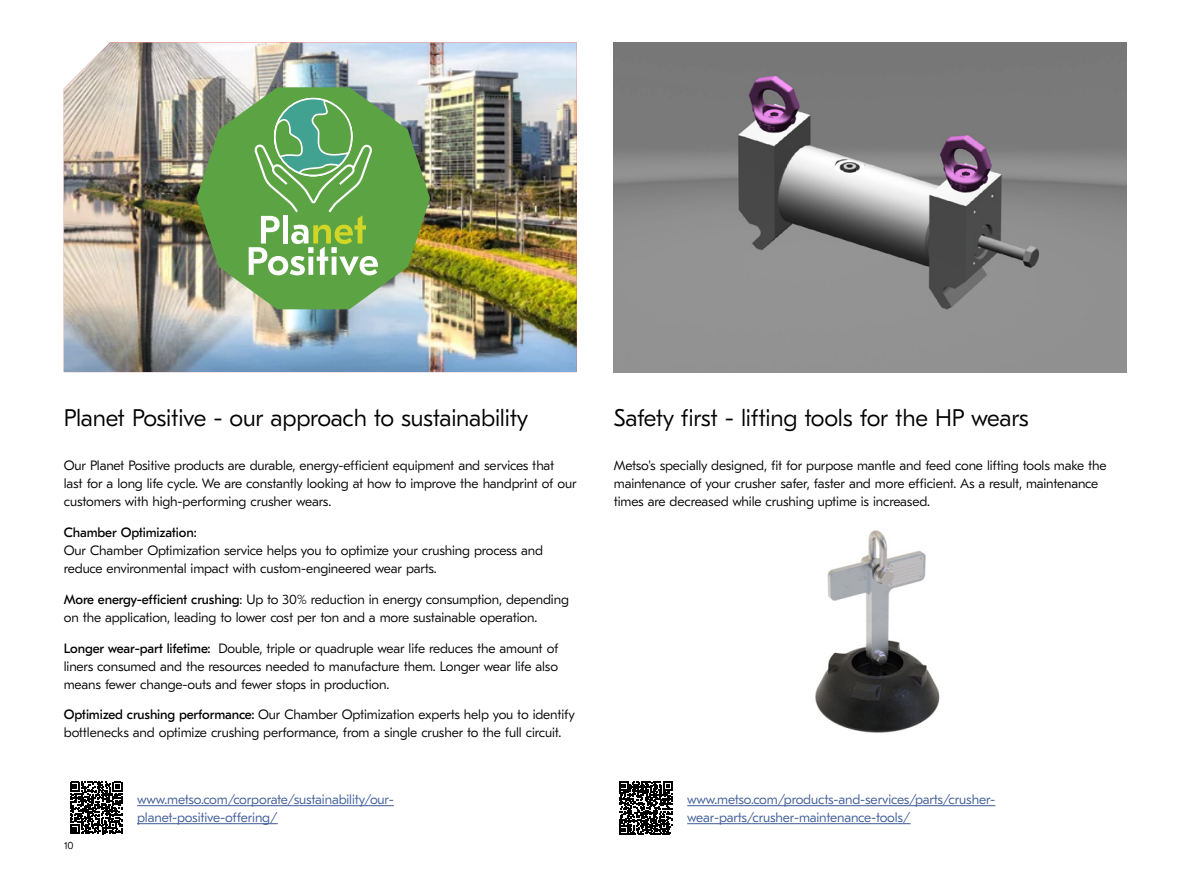
<style>
.page{position:relative;width:1191px;height:893px;background:#fff}
.page>*{position:absolute;margin:0;border:0;box-sizing:border-box;transform-origin:0 0}
.t1{font:300 24px "GT Eesti LC Text";letter-spacing:-.01em;color:#000}
.t2{font:300 13.5px/18px "GT Eesti LC Text";letter-spacing:-.01em;color:#000}
.t3{font:300 13.5px/18px "GT Eesti LC Text";letter-spacing:-.01em;color:#3d5b98}
.t4{font:13.5px "GT Eesti Pro Text";letter-spacing:-.01em;color:#000}
.t5{font:300 10.5px "GT Eesti LC Text";color:#000}
.s1{font-family:"GT Eesti Pro Text";font-weight:400}
</style>
<div class="page">
<img style="left:614px;top:43px;width:512px;height:329px">
<img style="left:815px;top:530px;width:125px;height:203px">
<img style="left:64px;top:43px;width:513px;height:329px">
<img style="left:196px;top:87px;width:234px;height:222px">
<svg style="left:249px;top:97px;width:129px;height:178px;background:#77b369"></svg>
<svg style="left:70px;top:782px;width:52px;height:52px"></svg>
<svg style="left:619px;top:781px;width:53px;height:54px"></svg>
<hr style="left:137px;top:805px;width:257px;height:1px;background:#3d5b98">
<hr style="left:137px;top:823px;width:141px;height:1px;background:#3d5b98">
<hr style="left:687px;top:805px;width:308px;height:1px;background:#3d5b98">
<hr style="left:687px;top:823px;width:223px;height:1px;background:#3d5b98">
<h1 class="t1" style="left:64px;top:405px;width:466px">Planet Positive - our approach to sustainability</h1>
<h1 class="t1" style="left:614px;top:405px;width:416px">Safety first - lifting tools for the HP wears</h1>
<p class="t2" style="left:64px;top:457px;width:514px">Our Planet Positive products are durable, energy-efficient equipment and services that<br>last for a long life cycle. We are constantly looking at how to improve the handprint of our customers with high-performing crusher wears.</p>
<p class="t4" style="left:64px;top:525px;width:134px">Chamber Optimization:</p>
<p class="t2" style="left:64px;top:542px;width:481px">Our Chamber Optimization service helps you to optimize your crushing process and reduce environmental impact with custom-engineered wear parts.</p>
<p class="t2" style="left:64px;top:590px;width:506px"><span class="s1">More energy-efficient crushing</span>: Up to 30% reduction in energy consumption, depending on the application, leading to lower cost per ton and a more sustainable operation.</p>
<p class="t2" style="left:64px;top:639px;width:496px;text-align:justify"><span class="s1">Longer wear-part lifetime:</span> Double, triple or quadruple wear life reduces the amount of liners consumed and the resources needed to manufacture them. Longer wear life also means fewer change-outs and fewer stops in production.</p>
<p class="t2" style="left:64px;top:706px;width:512px"><span class="s1">Optimized crushing performance:</span> Our Chamber Optimization experts help you to identify bottlenecks and optimize crushing performance, from a single crusher to the full circuit.</p>
<p class="t2" style="left:614px;top:457px;width:494px">Metso's specially designed, fit for purpose mantle and feed cone lifting tools make the maintenance of your crusher safer, faster and more efficient. As a result, maintenance times are decreased while crushing uptime is increased.</p>
<p class="t5" style="left:64px;top:840px;width:11px">10</p>
<p class="t3" style="left:137px;top:791px;width:258px">www.metso.com/corporate/sustainability/our&shy;planet-positive-offering/</p>
<p class="t3" style="left:687px;top:791px;width:310px">www.metso.com/products-and-services/parts/crusher&shy;wear-parts/crusher-maintenance-tools/</p>
</div>
